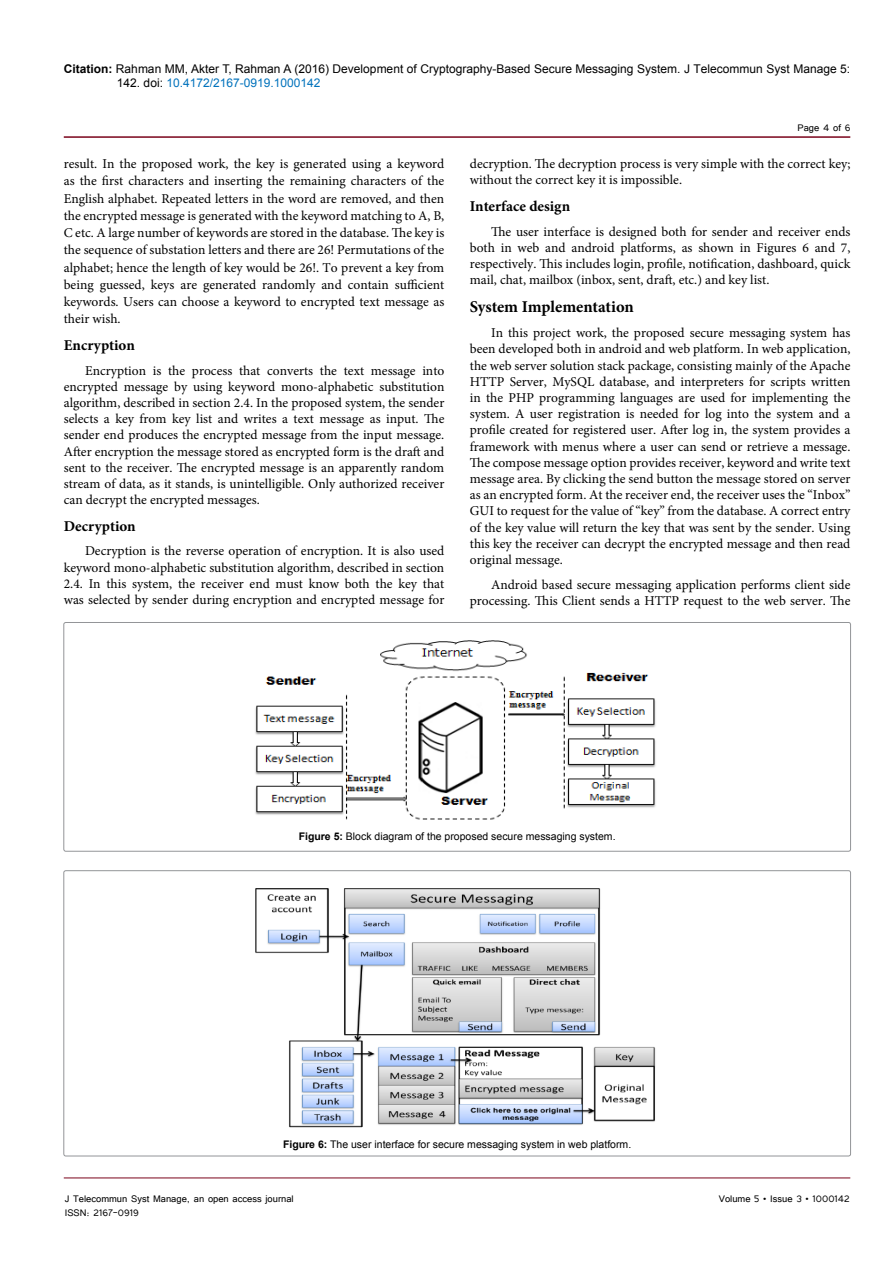
<style>
.page{position:relative;width:893px;height:1263px;background:#fff}
.page>*{position:absolute;margin:0;border:0;box-sizing:border-box;transform-origin:0 0}
.t1{font:700 16.5px "Minion Pro";letter-spacing:-.005em;color:#000}
.t2{font:700 15px "Minion Pro";color:#000}
.t3{font:13.5px/16.2px "Minion Pro";color:#000;text-align:justify}
.t4{font:12px/14.4px "Arial";color:#000}
.t5{font:12px "Tunga";color:#000}
.t6{font:10.5px "Arial";color:#000}
.s1{font-weight:700}
.s2{color:#0072bc}
</style>
<div class="page">
<hr style="left:64px;top:136px;width:786px;height:2px;background:#7a031b">
<hr style="left:64px;top:1178px;width:786px;height:1px;background:#7a031b">
<div style="left:64px;top:622px;width:787px;height:229px;border:1px solid #939598;border-radius:2px"></div>
<img style="left:255px;top:640px;width:401px;height:180px">
<img style="left:255px;top:888px;width:401px;height:240px">
<p class="t4" style="left:117px;top:61px;width:735px;text-indent:-53px"><span class="s1">Citation:</span> Rahman MM, Akter T, Rahman A (2016) Development of Cryptography-Based Secure Messaging System. J Telecommun Syst Manage 5:<br>142. doi: <span class="s2">10.4172/2167-0919.1000142</span></p>
<p class="t5" style="left:797px;top:120px;width:55px">Page 4 of 6</p>
<p class="t3" style="left:64px;top:155px;width:382px;line-height:17.2px">result. In the proposed work, the key is generated using a keyword as the first characters and inserting the remaining characters of the English alphabet. Repeated letters in the word are removed, and then the encrypted message is generated with the keyword matching to A, B, C etc. A large number of keywords are stored in the database. The key is the sequence of substation letters and there are 26! Permutations of the alphabet; hence the length of key would be 26!. To prevent a key from being guessed, keys are generated randomly and contain sufficient keywords. Users can choose a keyword to encrypted text message as their wish.</p>
<p class="t2" style="left:64px;top:334px;width:73px">Encryption</p>
<p class="t3" style="left:64px;top:362px;width:382px;text-indent:21px">Encryption is the process that converts the text message into encrypted message by using keyword mono-alphabetic substitution algorithm, described in section 2.4. In the proposed system, the sender selects a key from key list and writes a text message as input. The sender end produces the encrypted message from the input message.<br>After encryption the message stored as encrypted form is the draft and sent to the receiver. The encrypted message is an apparently random stream of data, as it stands, is unintelligible. Only authorized receiver can decrypt the encrypted messages.</p>
<p class="t2" style="left:64px;top:515px;width:74px">Decryption</p>
<p class="t3" style="left:64px;top:543px;width:382px;text-indent:21px">Decryption is the reverse operation of encryption. It is also used keyword mono-alphabetic substitution algorithm, described in section 2.4. In this system, the receiver end must know both the key that was selected by sender during encryption and encrypted message for</p>
<p class="t3" style="left:470px;top:156px;width:382px">decryption. The decryption process is very simple with the correct key; without the correct key it is impossible.</p>
<p class="t2" style="left:470px;top:195px;width:102px">Interface design</p>
<p class="t3" style="left:470px;top:223px;width:382px;text-indent:21px">The user interface is designed both for sender and receiver ends both in web and android platforms, as shown in Figures 6 and 7, respectively. This includes login, profile, notification, dashboard, quick mail, chat, mailbox (inbox, sent, draft, etc.) and key list.</p>
<p class="t1" style="left:470px;top:295px;width:166px">System Implementation</p>
<p class="t3" style="left:470px;top:325px;width:382px;text-indent:21px">In this project work, the proposed secure messaging system has been developed both in android and web platform. In web application, the web server solution stack package, consisting mainly of the Apache HTTP Server, MySQL database, and interpreters for scripts written in the PHP programming languages are used for implementing the system. A user registration is needed for log into the system and a profile created for registered user. After log in, the system provides a framework with menus where a user can send or retrieve a message.<br>The compose message option provides receiver, keyword and write text message area. By clicking the send button the message stored on server as an encrypted form. At the receiver end, the receiver uses the “Inbox” GUI to request for the value of “key” from the database. A correct entry of the key value will return the key that was sent by the sender. Using this key the receiver can decrypt the encrypted message and then read original message.</p>
<p class="t3" style="left:470px;top:576px;width:382px;text-align:right">Android based secure messaging application performs client side processing. This Client sends a HTTP request to the web server. The</p>
<p class="t6" style="left:299px;top:829px;width:318px"><span class="s1">Figure 5:</span> Block diagram of the proposed secure messaging system.</p>
<p class="t6" style="left:283px;top:1137px;width:350px"><span class="s1">Figure 6:</span> The user interface for secure messaging system in web platform.</p>
<p class="t5" style="left:65px;top:1190px;width:230px">J Telecommun Syst Manage, an open access journal</p>
<p class="t5" style="left:719px;top:1190px;width:133px">Volume 5 • Issue 3 • 1000142</p>
<p class="t5" style="left:65px;top:1205px;width:76px">ISSN: 2167-0919</p>
</div>
